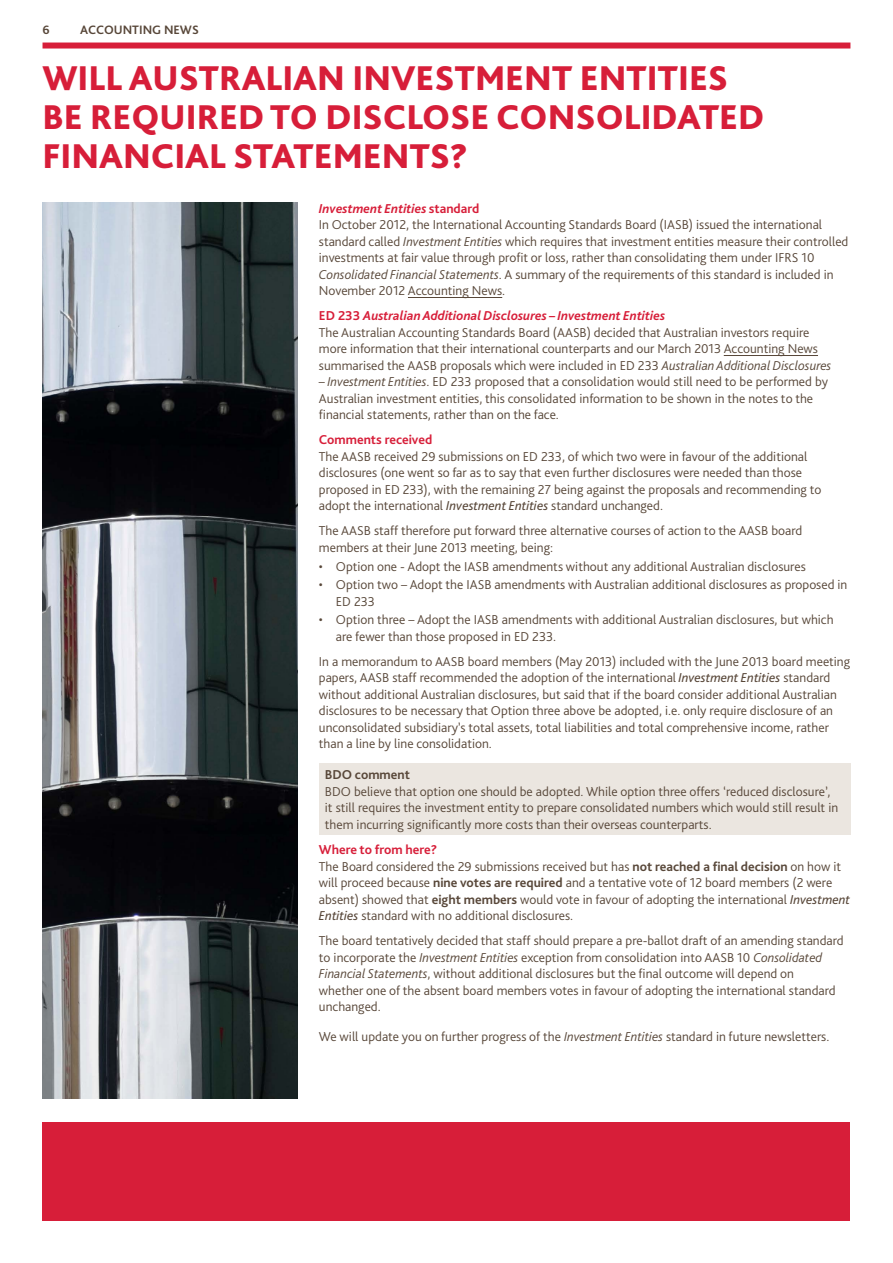
<style>
.page{position:relative;width:893px;height:1263px;background:#fff}
.page>*{position:absolute;margin:0;border:0;box-sizing:border-box;transform-origin:0 0}
.t1{font:800 36px/39px "Bliss Pro";color:#d71e39}
.t2{font:300 13.5px/16.5px "Bliss Pro";color:#584739}
.t3{font:700 13.5px "Bliss Pro";color:#d71e39}
.t4{font:700 13.5px "Bliss Pro";color:#584739}
.t5{font:700 12.75px "Bliss Pro";color:#584739}
.s1{font-weight:700;font-style:italic;color:#d71e39}
.s2{font-weight:700;color:#d71e39}
.s3{font-style:italic}
.s4{font-weight:400;font-style:italic}
.s5{font-weight:700}
</style>
<div class="page">
<div style="left:43px;top:43px;width:807px;height:6px;background:#d71e39"></div>
<hr style="left:408px;top:297px;width:94px;height:1px;background:#584739">
<hr style="left:724px;top:355px;width:94px;height:1px;background:#584739">
<div style="left:319px;top:763px;width:531px;height:72px;background:#ebe6e0"></div>
<img style="left:43px;top:203px;width:255px;height:895px">
<div style="left:43px;top:1122px;width:807px;height:98px;background:#d71e39"></div>
<p class="t5" style="left:43px;top:22px;width:9px">6</p>
<p class="t5" style="left:80px;top:22px;width:120px">accounting news</p>
<h1 class="t1" style="left:43px;top:57px;width:723px">WILL AUSTRALIAN INVESTMENT ENTITIES<br>BE REQUIRED TO DISCLOSE CONSOLIDATED<br>FINANCIAL STATEMENTS?</h1>
<p class="t2" style="left:319px;top:200px;width:531px"><span class="s1">Investment Entities</span> <span class="s2">standard<br></span>In October 2012, the International Accounting Standards Board (IASB) issued the international standard called <span class="s3">Investment Entities</span> which requires that investment entities measure their controlled investments at fair value through profit or loss, rather than consolidating them under IFRS 10<br><span class="s3">Consolidated Financial Statements</span>. A summary of the requirements of this standard is included in November 2012 Accounting News.</p>
<p class="t2" style="left:319px;top:307px;width:514px"><span class="s2">ED 233</span> <span class="s1">Australian Additional Disclosures – Investment Entities<br></span>The Australian Accounting Standards Board (AASB) decided that Australian investors require more information that their international counterparts and our March 2013 Accounting News summarised the AASB proposals which were included in ED 233 <span class="s3">Australian Additional Disclosures</span></p>
<p class="t2" style="left:319px;top:373px;width:510px"><span class="s3">– Investment Entities</span>. ED 233 proposed that a consolidation would still need to be performed by<br>Australian investment entities, this consolidated information to be shown in the notes to the financial statements, rather than on the face.</p>
<p class="t3" style="left:319px;top:432px;width:115px">Comments received</p>
<p class="t2" style="left:319px;top:448px;width:504px">The AASB received 29 submissions on ED 233, of which two were in favour of the additional disclosures (one went so far as to say that even further disclosures were needed than those proposed in ED 233), with the remaining 27 being against the proposals and recommending to adopt the international <span class="s4">Investment Entities</span> standard unchanged.</p>
<p class="t2" style="left:319px;top:522px;width:485px">The AASB staff therefore put forward three alternative courses of action to the AASB board members at their June 2013 meeting, being:</p>
<p class="t2" style="left:319px;top:557px;width:488px">• Option one - Adopt the IASB amendments without any additional Australian disclosures</p>
<p class="t2" style="left:336px;top:576px;width:513px;text-indent:-17px">• Option two – Adopt the IASB amendments with Australian additional disclosures as proposed in<br>ED 233</p>
<p class="t2" style="left:336px;top:611px;width:499px;text-indent:-17px">• Option three – Adopt the IASB amendments with additional Australian disclosures, but which are fewer than those proposed in ED 233.</p>
<p class="t2" style="left:319px;top:653px;width:533px">In a memorandum to AASB board members (May 2013) included with the June 2013 board meeting papers, AASB staff recommended the adoption of the international <span class="s4">Investment Entities</span> standard without additional Australian disclosures, but said that if the board consider additional Australian disclosures to be necessary that Option three above be adopted, i.e. only require disclosure of an unconsolidated subsidiary’s total assets, total liabilities and total comprehensive income, rather than a line by line consolidation.</p>
<p class="t4" style="left:325px;top:766px;width:87px">BDO comment</p>
<p class="t2" style="left:325px;top:783px;width:515px">BDO believe that option one should be adopted. While option three offers ‘reduced disclosure’, it still requires the investment entity to prepare consolidated numbers which would still result in them incurring significantly more costs than their overseas counterparts.</p>
<p class="t2" style="left:319px;top:841px;width:533px"><span class="s2">Where to from here?<br></span>The Board considered the 29 submissions received but has <span class="s5">not reached a final decision</span> on how it will proceed because <span class="s5">nine votes are required</span> and a tentative vote of 12 board members (2 were absent) showed that <span class="s5">eight members</span> would vote in favour of adopting the international <span class="s4">Investment Entities</span> standard with no additional disclosures.</p>
<p class="t2" style="left:319px;top:932px;width:526px">The board tentatively decided that staff should prepare a pre-ballot draft of an amending standard to incorporate the <span class="s3">Investment Entities</span> exception from consolidation into AASB 10 <span class="s3">Consolidated Financial Statements</span>, without additional disclosures but the final outcome will depend on<br>whether one of the absent board members votes in favour of adopting the international standard unchanged.</p>
<p class="t2" style="left:319px;top:1028px;width:512px">We will update you on further progress of the <span class="s3">Investment Entities</span> standard in future newsletters.</p>
</div>
